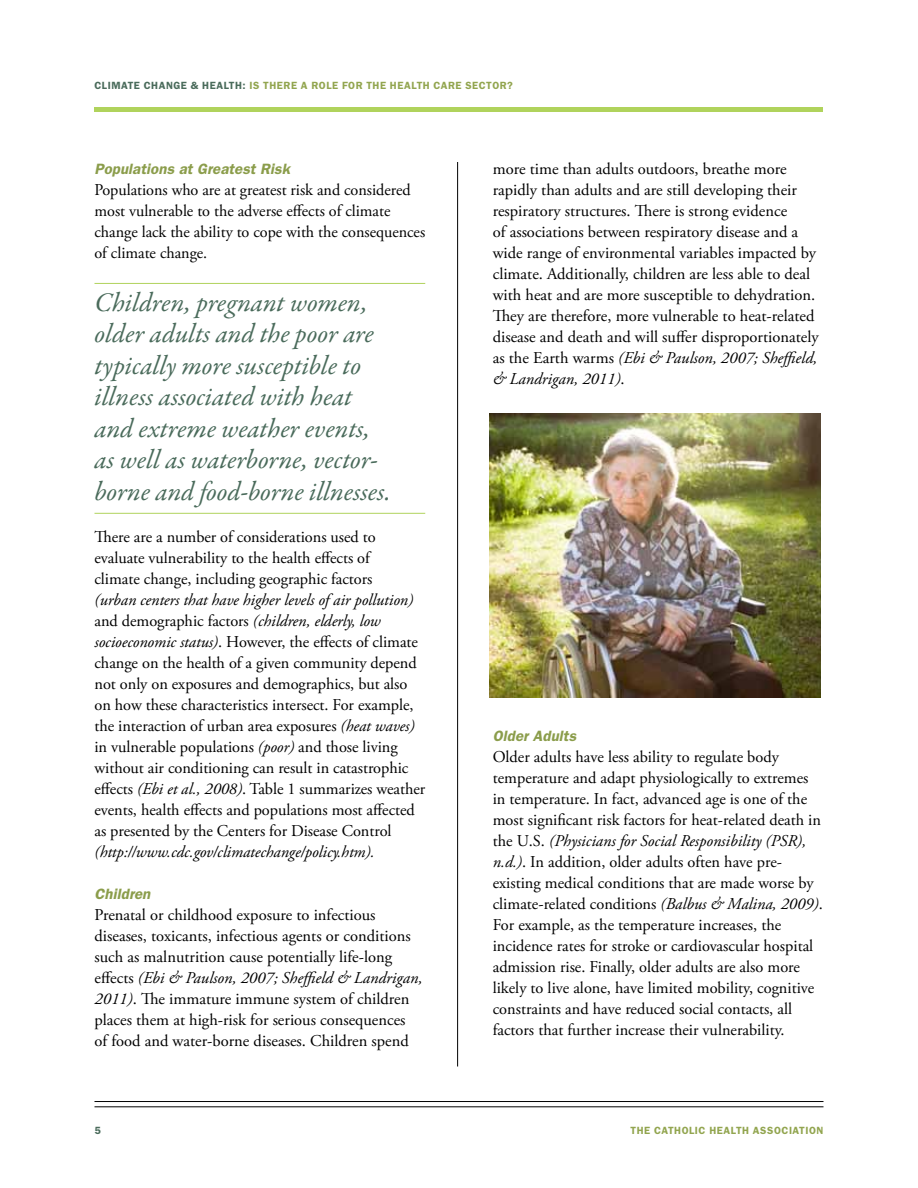
<style>
.page{position:relative;width:918px;height:1188px;background:#fff}
.page>*{position:absolute;margin:0;border:0;box-sizing:border-box;transform-origin:0 0}
.t1{font:italic 27px/31.5px "Garamond Premr Pro";letter-spacing:-.005em;color:#4a6b5b}
.t2{font:16.5px/21px "Adobe Garamond Pro";color:#000}
.t3{font:italic 16.5px "Adobe Garamond Pro";letter-spacing:-.005em;color:#000}
.t4{font:italic 600 15px "Franklin Gothic";letter-spacing:.005em;color:#8b9d4b}
.t5{font:600 10.5px "Franklin Gothic";letter-spacing:.05em;color:#92a54f}
.t6{font:600 10.5px "Franklin Gothic";color:#4a6b5b}
.s1{color:#4a6b5b}
.s2{font-style:italic}
</style>
<div class="page">
<hr style="left:457px;top:162px;width:1px;height:904px;background:#000">
<div style="left:94px;top:107px;width:730px;height:5px;background:#b0d35c"></div>
<hr style="left:94px;top:1101px;width:730px;height:1px;background:#000">
<hr style="left:94px;top:1107px;width:730px;height:1px;background:#000">
<hr style="left:94px;top:283px;width:331px;height:1px;background:#b0d35c">
<hr style="left:94px;top:513px;width:331px;height:1px;background:#b0d35c">
<img style="left:490px;top:413px;width:331px;height:285px">
<p class="t5" style="left:94px;top:80px;width:420px"><span class="s1">CLIMATE CHANGE &amp; HEALTH:</span> IS THERE A ROLE FOR THE HEALTH CARE SECTOR?</p>
<p class="t4" style="left:94px;top:160px;width:197px">Populations at Greatest Risk</p>
<p class="t2" style="left:94px;top:180px;width:332px">Populations who are at greatest risk and considered most vulnerable to the adverse effects of climate change lack the ability to cope with the consequences of climate change.</p>
<h1 class="t1" style="left:94px;top:288px;width:298px">Children, pregnant women, older adults and the poor are typically more susceptible to illness associated with heat and extreme weather events, as well as waterborne, vector&shy;borne and food-borne illnesses.</h1>
<p class="t2" style="left:94px;top:526px;width:283px">There are a number of considerations used to evaluate vulnerability to the health effects of climate change, including geographic factors</p>
<p class="t2" style="left:94px;top:589px;width:332px"><span class="s2">(urban centers that have higher levels of air pollution) </span>and demographic factors <span class="s2">(children, elderly, low socioeconomic status)</span>. However, the effects of climate change on the health of a given community depend not only on exposures and demographics, but also on how these characteristics intersect. For example, the interaction of urban area exposures <span class="s2">(heat waves) </span>in vulnerable populations <span class="s2">(poor)</span> and those living without air conditioning can result in catastrophic effects <span class="s2">(Ebi et al., 2008)</span>. Table 1 summarizes weather events, health effects and populations most affected as presented by the Centers for Disease Control</p>
<p class="t3" style="left:94px;top:842px;width:282px">(http://www.cdc.gov/climatechange/policy.htm).</p>
<p class="t4" style="left:94px;top:885px;width:57px">Children</p>
<p class="t2" style="left:94px;top:904px;width:330px">Prenatal or childhood exposure to infectious diseases, toxicants, infectious agents or conditions such as malnutrition cause potentially life-long effects <span class="s2">(Ebi &amp; Paulson, 2007; Sheffield &amp; Landrigan, 2011)</span>. The immature immune system of children places them at high-risk for serious consequences<br>of food and water-borne diseases. Children spend</p>
<p class="t2" style="left:493px;top:159px;width:327px">more time than adults outdoors, breathe more rapidly than adults and are still developing their respiratory structures. There is strong evidence<br>of associations between respiratory disease and a wide range of environmental variables impacted by climate. Additionally, children are less able to deal with heat and are more susceptible to dehydration.<br>They are therefore, more vulnerable to heat-related disease and death and will suffer disproportionately as the Earth warms <span class="s2">(Ebi &amp; Paulson, 2007; Sheffield, &amp; Landrigan, 2011)</span>.</p>
<p class="t4" style="left:493px;top:727px;width:85px">Older Adults</p>
<p class="t2" style="left:493px;top:747px;width:332px">Older adults have less ability to regulate body temperature and adapt physiologically to extremes in temperature. In fact, advanced age is one of the most significant risk factors for heat-related death in the U.S. <span class="s2">(Physicians for Social Responsibility (PSR), n.d.)</span>. In addition, older adults often have pre&shy;existing medical conditions that are made worse by climate-related conditions <span class="s2">(Balbus &amp; Malina, 2009)</span>.<br>For example, as the temperature increases, the incidence rates for stroke or cardiovascular hospital admission rise. Finally, older adults are also more likely to live alone, have limited mobility, cognitive constraints and have reduced social contacts, all factors that further increase their vulnerability.</p>
<p class="t6" style="left:94px;top:1124px;width:8px">5</p>
<p class="t5" style="left:631px;top:1124px;width:194px">THE CATHOLIC HEALTH ASSOCIATION</p>
</div>
